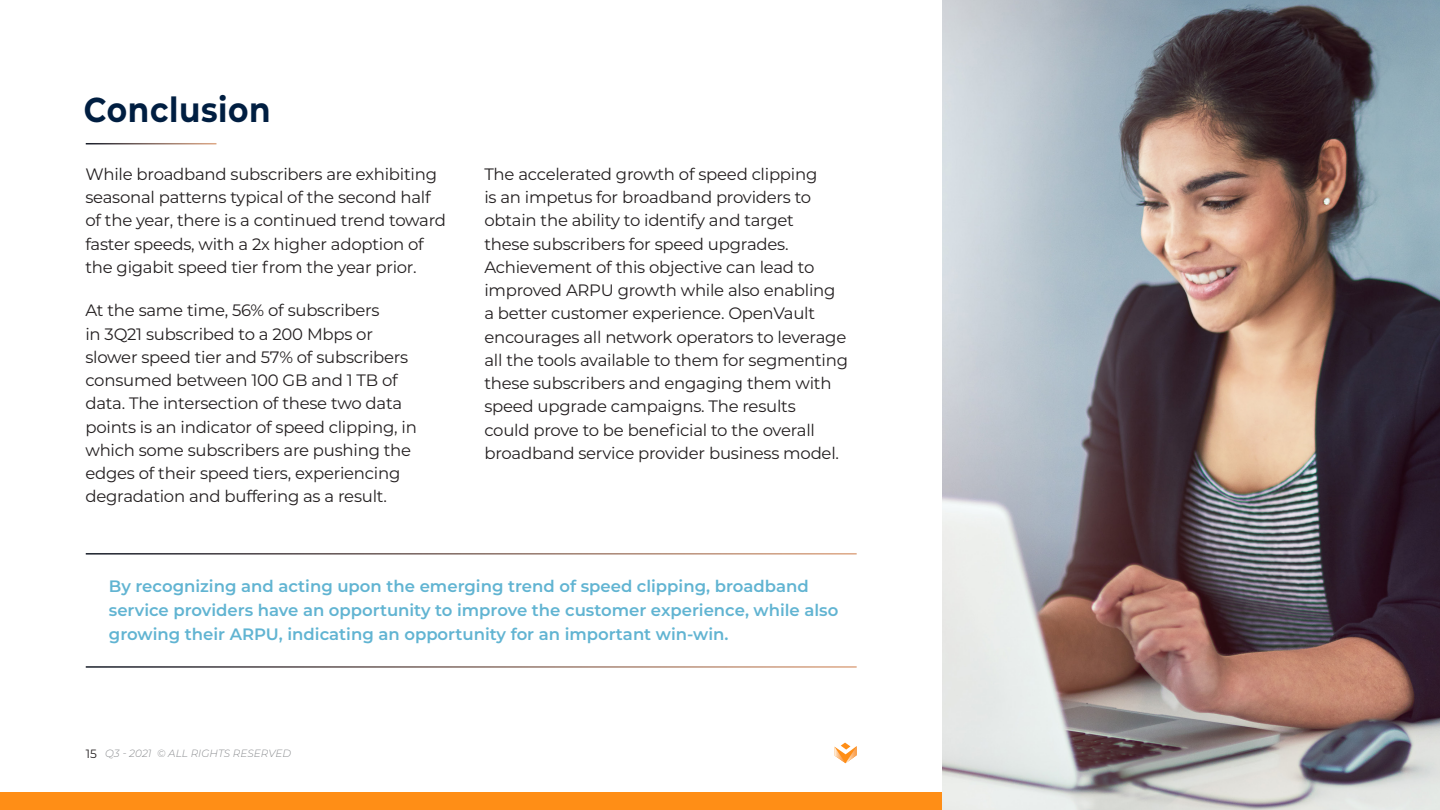
<style>
.page{position:relative;width:1440px;height:810px;background:#fff}
.page>*{position:absolute;margin:0;border:0;box-sizing:border-box;transform-origin:0 0}
.t1{font:700 34.5px "Montserrat";letter-spacing:.02em;color:#001e41;scale:.9 1}
.Body_Copy{font:16.5px/23.2px "Montserrat";letter-spacing:-.015em;color:#231f20}
.t2{font:600 16.5px/24px "Montserrat";color:#61b4d2}
.t3{font:italic 300 10.5px "Montserrat";color:#8a8c8f}
.s1{font-weight:400;font-style:normal;font-size:12px;color:#231f20}
</style>
<div class="page">
<svg style="left:834px;top:743px;width:22px;height:20px"></svg>
<div style="left:0;top:793px;width:945px;height:17px;background:#ff8e16"></div>
<img style="left:942px;top:0;width:498px;height:810px">
<p class="t1" style="left:84px;top:85px;width:209px">Conclusion</p>
<p class="Body_Copy" style="left:85px;top:162px;width:362px">While broadband subscribers are exhibiting seasonal patterns typical of the second half of the year, there is a continued trend toward faster speeds, with a 2x higher adoption of the gigabit speed tier from the year prior.</p>
<p class="Body_Copy" style="left:85px;top:298px;width:333px">At the same time, 56% of subscribers<br>in 3Q21 subscribed to a 200 Mbps or slower speed tier and 57% of subscribers consumed between 100 GB and 1 TB of data. The intersection of these two data points is an indicator of speed clipping, in which some subscribers are pushing the edges of their speed tiers, experiencing degradation and buffering as a result.</p>
<p class="Body_Copy" style="left:484px;top:162px;width:365px">The accelerated growth of speed clipping<br>is an impetus for broadband providers to obtain the ability to identify and target<br>these subscribers for speed upgrades.<br>Achievement of this objective can lead to improved ARPU growth while also enabling a better customer experience. OpenVault encourages all network operators to leverage all the tools available to them for segmenting these subscribers and engaging them with speed upgrade campaigns. The results<br>could prove to be beneficial to the overall broadband service provider business model.</p>
<p class="t2" style="left:109px;top:574px;width:731px">By recognizing and acting upon the emerging trend of speed clipping, broadband service providers have an opportunity to improve the customer experience, while also growing their ARPU, indicating an opportunity for an important win-win.</p>
<p class="t3" style="left:86px;top:747px;width:207px"><span class="s1">15</span> Q3 - 2021 © ALL RIGHTS RESERVED</p>
</div>
